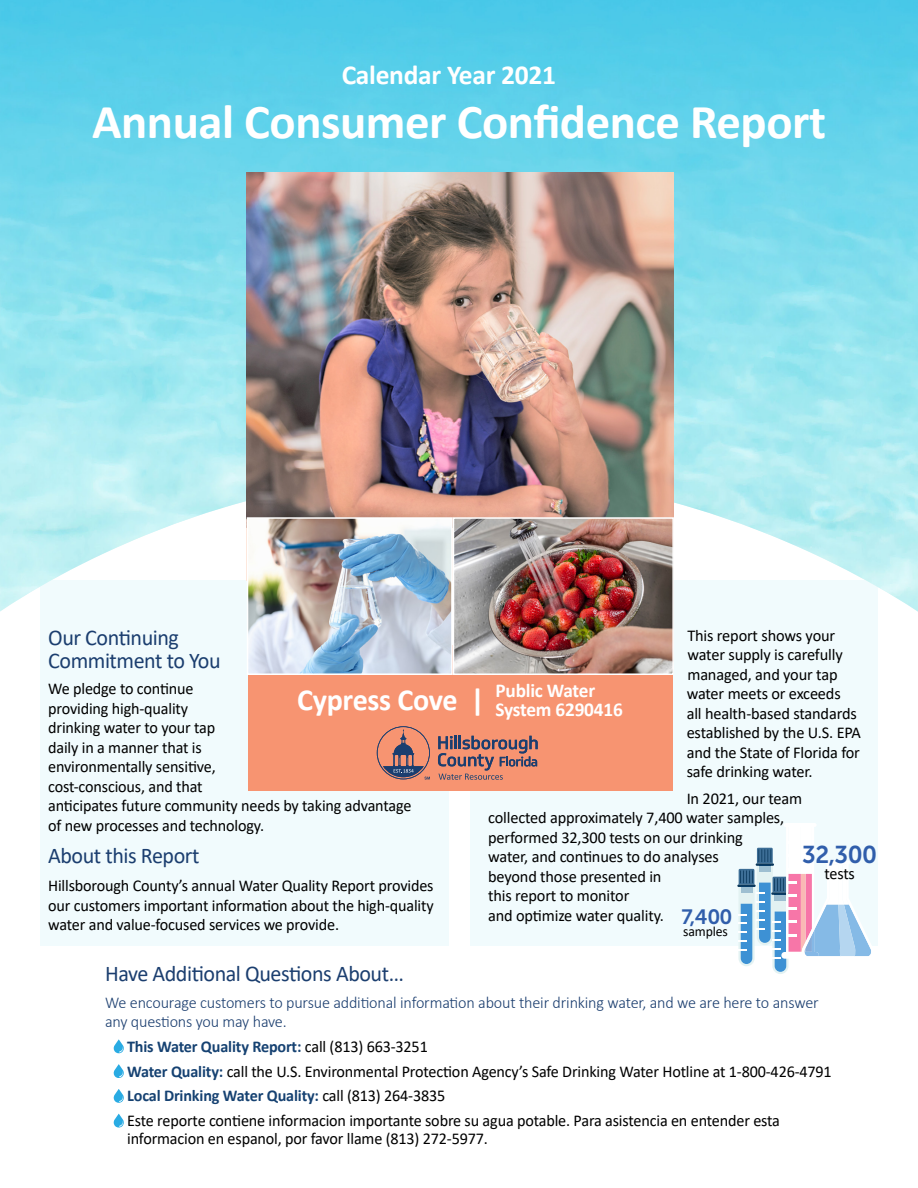
<style>
.page{position:relative;width:918px;height:1188px;background:#fff}
.page>*{position:absolute;margin:0;border:0;box-sizing:border-box;transform-origin:0 0}
.t1{font:700 48.9px "Calibri";letter-spacing:-.01em;color:#fff}
.t2{font:700 30.75px "Calibri";letter-spacing:-.01em;color:#fff}
.t3{font:700 27.45px "Calibri";letter-spacing:-.01em;color:#fff}
.t4{font:24.3px "Museo Sans 700";color:#305eab}
.t5{font:22.5px/22.5px "Calibri";letter-spacing:-.02em;color:#1b3e6f}
.t6{font:20.7px "Museo Sans 700";color:#305eab}
.t7{font:700 19.65px "Calibri";letter-spacing:-.01em;color:#fff}
.t8{font:16.5px/19.5px "Calibri";letter-spacing:-.01em;color:#000}
.t9{font:300 16.5px/19.5px "Calibri";letter-spacing:-.01em;color:#1b3e6f}
.t10{font:14.1px "Calibri";letter-spacing:-.01em;color:#000}
.s1{font-weight:700;color:#164272}
</style>
<div class="page">
<div style="left:471px;top:580px;width:407px;height:366px;background:#f1fbfd"></div>
<div style="left:41px;top:580px;width:408px;height:366px;background:#f1fbfd"></div>
<hr style="left:784px;top:823px;width:33px;height:4px;background:#fff;border-radius:2px">
<svg style="left:737px;top:827px;width:135px;height:147px"></svg>
<img style="left:0;top:0;width:918px;height:612px">
<img style="left:247px;top:173px;width:426px;height:344px">
<div style="left:248px;top:645px;width:425px;height:145px;background:#f79471"></div>
<svg style="left:438px;top:736px;width:100px;height:44px"></svg>
<svg style="left:377px;top:726px;width:53px;height:54px"></svg>
<img style="left:250px;top:520px;width:421px;height:152px">
<div style="left:453px;top:517px;width:221px;height:158px;border:2px solid #fff"></div>
<div style="left:247px;top:517px;width:206px;height:158px;border:2px solid #fff"></div>
<svg style="left:113px;top:1039px;width:11px;height:15px"></svg>
<svg style="left:113px;top:1064px;width:11px;height:14px"></svg>
<svg style="left:113px;top:1089px;width:11px;height:14px"></svg>
<svg style="left:113px;top:1114px;width:11px;height:14px"></svg>
<h3 class="t3" style="left:342px;top:55px;width:216px">Calendar Year 2021</h3>
<h1 class="t1" style="left:92px;top:87px;width:735px">Annual Consumer Confidence Report</h1>
<p class="t8" style="left:687px;top:625px;width:176px">This report shows your water supply is carefully managed, and your tap water meets or exceeds<br>all health-based standards established by the U.S. EPA and the State of Florida for safe drinking water.</p>
<p class="t8" style="left:488px;top:788px;width:316px;text-indent:199px">In 2021, our team collected approximately 7,400 water samples, performed 32,300 tests on our drinking<br>water, and continues to do analyses<br>beyond those presented in<br>this report to monitor<br>and optimize water quality.</p>
<h3 class="t5" style="left:48px;top:626px;width:174px">Our Continuing<br>Commitment to You</h3>
<p class="t8" style="left:48px;top:679px;width:365px">We pledge to continue<br>providing high-quality<br>drinking water to your tap<br>daily in a manner that is<br>environmentally sensitive,<br>cost-conscious, and that<br>anticipates future community needs by taking advantage of new processes and technology.</p>
<h3 class="t5" style="left:48px;top:844px;width:153px">About this Report</h3>
<p class="t8" style="left:48px;top:876px;width:387px;text-align:justify">Hillsborough County’s annual Water Quality Report provides our customers important information about the high-quality water and value-focused services we provide.</p>
<h2 class="t2" style="left:297px;top:678px;width:300px">Cypress Cove | <sup>Public</sup> <sup>Water</sup></h2>
<p class="t7" style="left:495px;top:696px;width:129px">System 6290416</p>
<h3 class="t4" style="left:802px;top:841px;width:77px">32,300</h3>
<p class="t8" style="left:824px;top:864px;width:32px">tests</p>
<p class="t6" style="left:682px;top:905px;width:52px">7,400</p>
<p class="t10" style="left:683px;top:921px;width:46px">samples</p>
<h3 class="t5" style="left:105px;top:962px;width:300px">Have Additional Questions About…</h3>
<p class="t9" style="left:105px;top:992px;width:715px">We encourage customers to pursue additional information about their drinking water, and we are here to answer any questions you may have.</p>
<p class="t8" style="left:127px;top:1034px;width:706px;line-height:24.8px"><span class="s1">This Water Quality Report:</span> call (813) 663-3251<br><span class="s1">Water Quality:</span> call the U.S. Environmental Protection Agency’s Safe Drinking Water Hotline at 1-800-426-4791<br><span class="s1">Local Drinking Water Quality:</span> call (813) 264-3835<br>Este reporte contiene informacion importante sobre su agua potable. Para asistencia en entender esta</p>
<p class="t8" style="left:127px;top:1128px;width:362px">informacion en espanol, por favor llame (813) 272-5977.</p>
</div>
